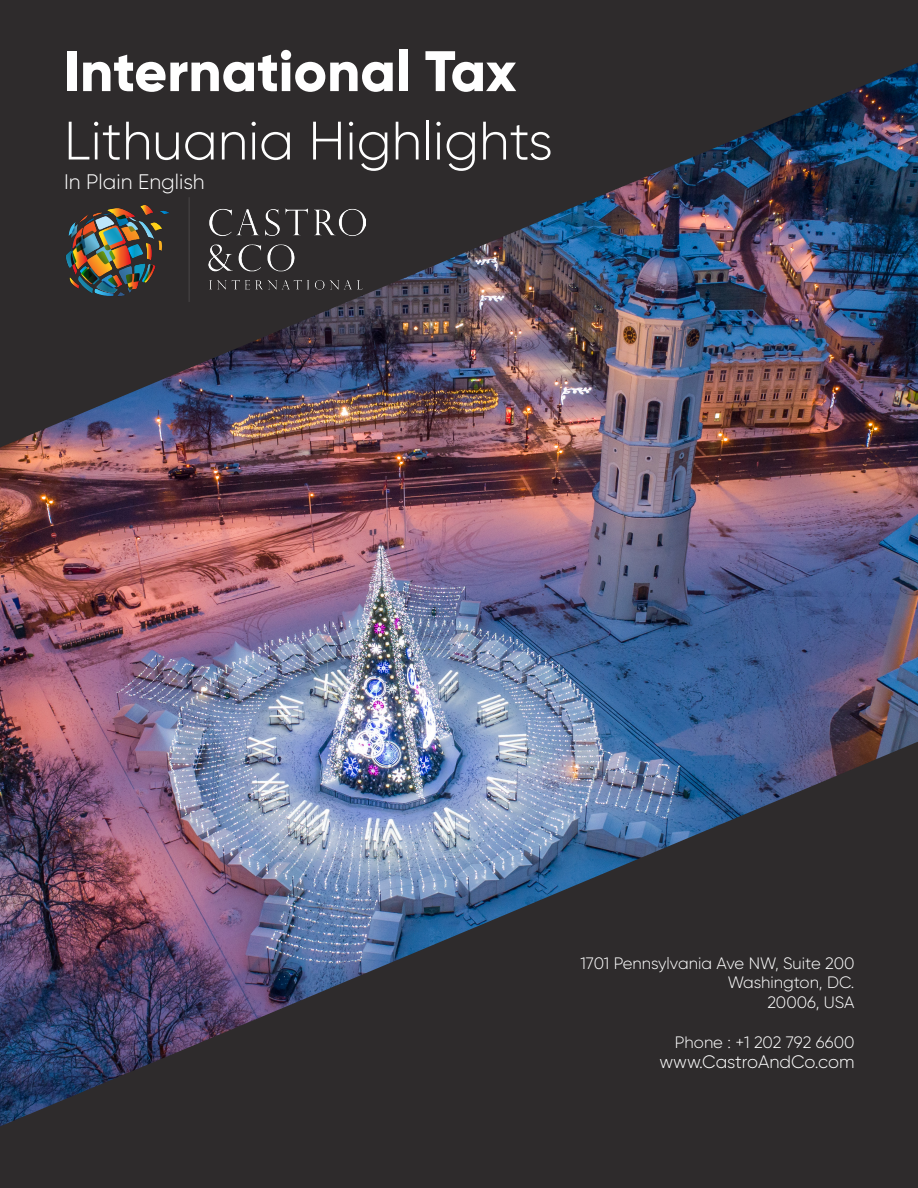
<style>
.page{position:relative;width:918px;height:1188px;background:#fff}
.page>*{position:absolute;margin:0;border:0;box-sizing:border-box;transform-origin:0 0}
.Web_Address{font:800 57px "Gilroy";color:#fff}
.Web_Address-2{font:300 54px "Gilroy";color:#fff}
.t1{font:300 21px "Gilroy";color:#fff}
.Web_Address-3{font:300 18px "Gilroy";color:#fff}
.Cover_Body{font:300 16.5px "Gilroy";color:#fff}
</style>
<div class="page">
<img style="left:0;top:448px;width:918px;height:294px">
<img style="left:0;top:742px;width:918px;height:446px">
<img style="left:0;top:0;width:918px;height:448px">
<img style="left:64px;top:197px;width:301px;height:105px">
<p class="Web_Address" style="left:64px;top:35px;width:454px">International Tax</p>
<p class="Web_Address-2" style="left:64px;top:108px;width:490px">Lithuania Highlights</p>
<p class="t1" style="left:64px;top:168px;width:142px">In Plain English</p>
<p class="Cover_Body" style="left:580px;top:953px;width:276px">1701 Pennsylvania Ave NW, Suite 200</p>
<p class="Cover_Body" style="left:728px;top:973px;width:128px">Washington, DC.</p>
<p class="Cover_Body" style="left:767px;top:992px;width:89px">20006, USA</p>
<p class="Cover_Body" style="left:675px;top:1032px;width:181px">Phone : +1 202 792 6600</p>
<p class="Web_Address-3" style="left:659px;top:1051px;width:197px">www.CastroAndCo.com</p>
</div>
